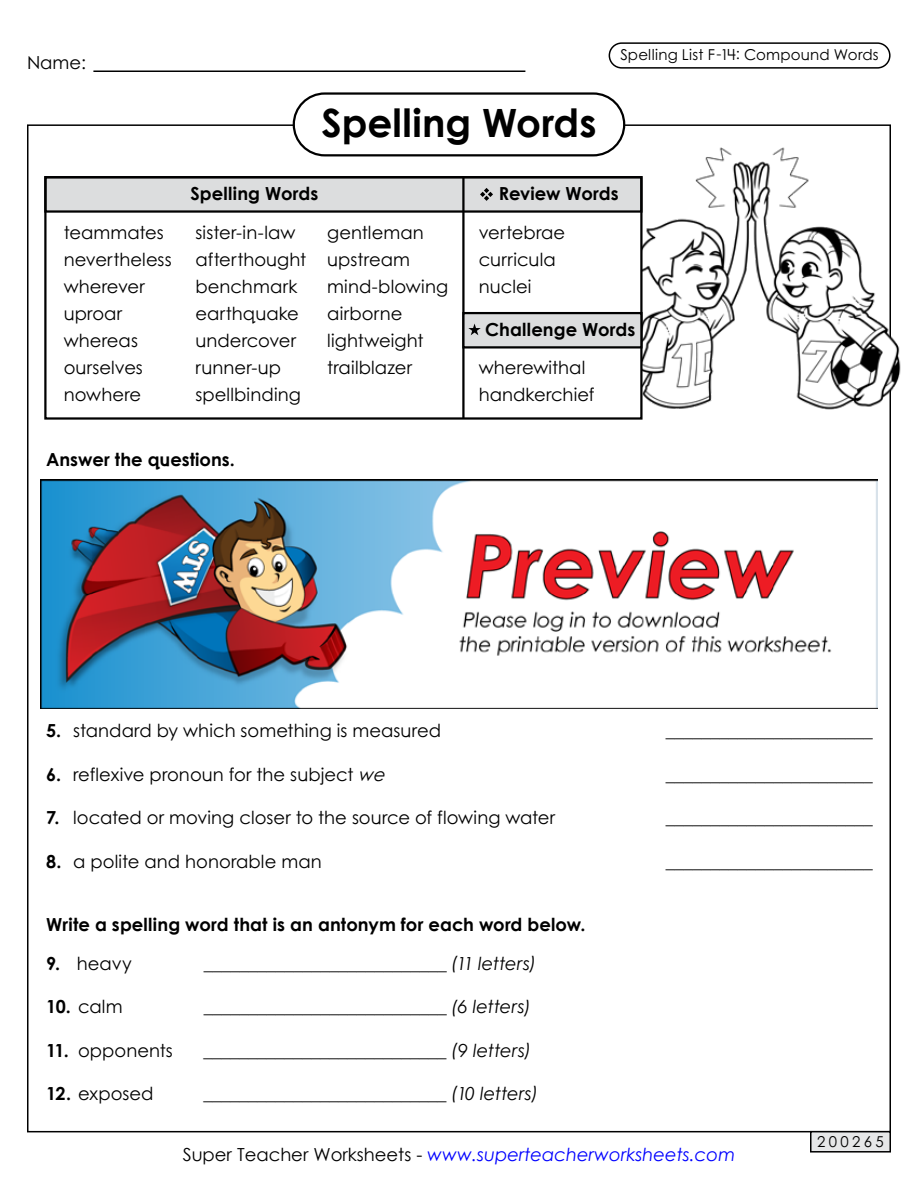
<style>
.page{position:relative;width:918px;height:1188px;background:#fff}
.page>*{position:absolute;margin:0;border:0;box-sizing:border-box;transform-origin:0 0}
.t1{font:700 39px "Century STW4";color:#000}
.t2{font:18px/27px "Century STW4";letter-spacing:.005em;color:#000}
.t3{font:700 18px "Century STW4";color:#000}
.t4{font:italic 18px "Century Gothic 2";color:#00f}
.t5{font:15px "Century STW4";letter-spacing:.015em;color:#000}
.s1{font-weight:700}
.s2{font-style:italic}
.s3{font-style:normal;color:#000}
</style>
<div class="page">
<hr style="left:93px;top:70px;width:432px;height:2px;background:#000">
<div style="left:293px;top:92px;width:332px;height:64px;border:2px solid #000;border-radius:31px"></div>
<div style="left:811px;top:1132px;width:79px;height:20px;background:#e6e7e8"></div>
<div style="left:810px;top:1131px;width:81px;height:22px;border:2px solid #000"></div>
<div style="left:609px;top:42px;width:282px;height:27px;border:2px solid #000;border-radius:12px"></div>
<img style="left:643px;top:130px;width:258px;height:296px">
<div style="left:45px;top:177px;width:596px;height:35px;background:#dcddde"></div>
<div style="left:44px;top:176px;width:599px;height:37px;border:2px solid #000"></div>
<hr style="left:462px;top:176px;width:3px;height:242px;background:#000">
<div style="left:44px;top:176px;width:599px;height:244px;border:2px solid #000"></div>
<div style="left:463px;top:313px;width:178px;height:34px;background:#dcddde"></div>
<div style="left:462px;top:312px;width:181px;height:37px;border:2px solid #000"></div>
<svg style="left:480px;top:188px;width:13px;height:13px"></svg>
<svg style="left:468px;top:324px;width:13px;height:11px"></svg>
<img style="left:41px;top:480px;width:836px;height:228px">
<p class="t2" style="left:27px;top:49px;width:61px">Name:</p>
<h1 class="t1" style="left:322px;top:94px;width:276px">Spelling Words</h1>
<p class="t5" style="left:620px;top:44px;width:260px">Spelling List F-14: Compound Words</p>
<p class="t3" style="left:191px;top:180px;width:129px">Spelling Words</p>
<p class="t3" style="left:499px;top:180px;width:121px">Review Words</p>
<p class="t2" style="left:479px;top:219px;width:88px">vertebrae curricula nuclei</p>
<p class="t2" style="left:64px;top:218px;width:110px">teammates nevertheless wherever uproar whereas ourselves nowhere</p>
<p class="t2" style="left:195px;top:218px;width:112px">sister-in-law afterthought benchmark earthquake undercover runner-up spellbinding</p>
<p class="t2" style="left:327px;top:218px;width:122px">gentleman upstream mind-blowing airborne lightweight trailblazer</p>
<p class="t3" style="left:485px;top:316px;width:152px">Challenge Words</p>
<p class="t2" style="left:479px;top:354px;width:117px">wherewithal handkerchief</p>
<p class="t3" style="left:46px;top:446px;width:190px">Answer the questions.</p>
<p class="t2" style="left:46px;top:717px;width:396px"><span class="s1">5.</span> standard by which something is measured</p>
<p class="t2" style="left:46px;top:761px;width:344px"><span class="s1">6.</span> reflexive pronoun for the subject <span class="s2">we</span></p>
<p class="t2" style="left:46px;top:804px;width:511px"><span class="s1">7.</span> located or moving closer to the source of flowing water</p>
<p class="t2" style="left:46px;top:847px;width:277px"><span class="s1">8.</span> a polite and honorable man</p>
<p class="t3" style="left:46px;top:911px;width:541px">Write a spelling word that is an antonym for each word below.</p>
<p class="t2" style="left:46px;top:950px;width:87px"><span class="s1">9.</span> heavy</p>
<p class="t2" style="left:204px;top:950px;width:334px">___________________________ <span class="s2">(11 letters)</span></p>
<p class="t2" style="left:46px;top:993px;width:78px"><span class="s1">10.</span> calm</p>
<p class="t2" style="left:204px;top:993px;width:329px">___________________________ <span class="s2">(6 letters)</span></p>
<p class="t2" style="left:46px;top:1036px;width:128px"><span class="s1">11.</span> opponents</p>
<p class="t2" style="left:204px;top:1036px;width:329px">___________________________ <span class="s2">(9 letters)</span></p>
<p class="t2" style="left:46px;top:1080px;width:109px"><span class="s1">12.</span> exposed</p>
<p class="t2" style="left:204px;top:1080px;width:336px">___________________________ <span class="s2">(10 letters)</span></p>
<p class="t2" style="left:666px;top:717px;width:208px">_______________________</p>
<p class="t2" style="left:666px;top:760px;width:208px">_______________________</p>
<p class="t2" style="left:666px;top:804px;width:208px">_______________________</p>
<p class="t2" style="left:666px;top:847px;width:208px">_______________________</p>
<p class="t4" style="left:183px;top:1142px;width:554px"><span class="s3">Super Teacher Worksheets -</span> www.superteacherworksheets.com</p>
<p class="t5" style="left:817px;top:1131px;width:68px">200265</p>
</div>
